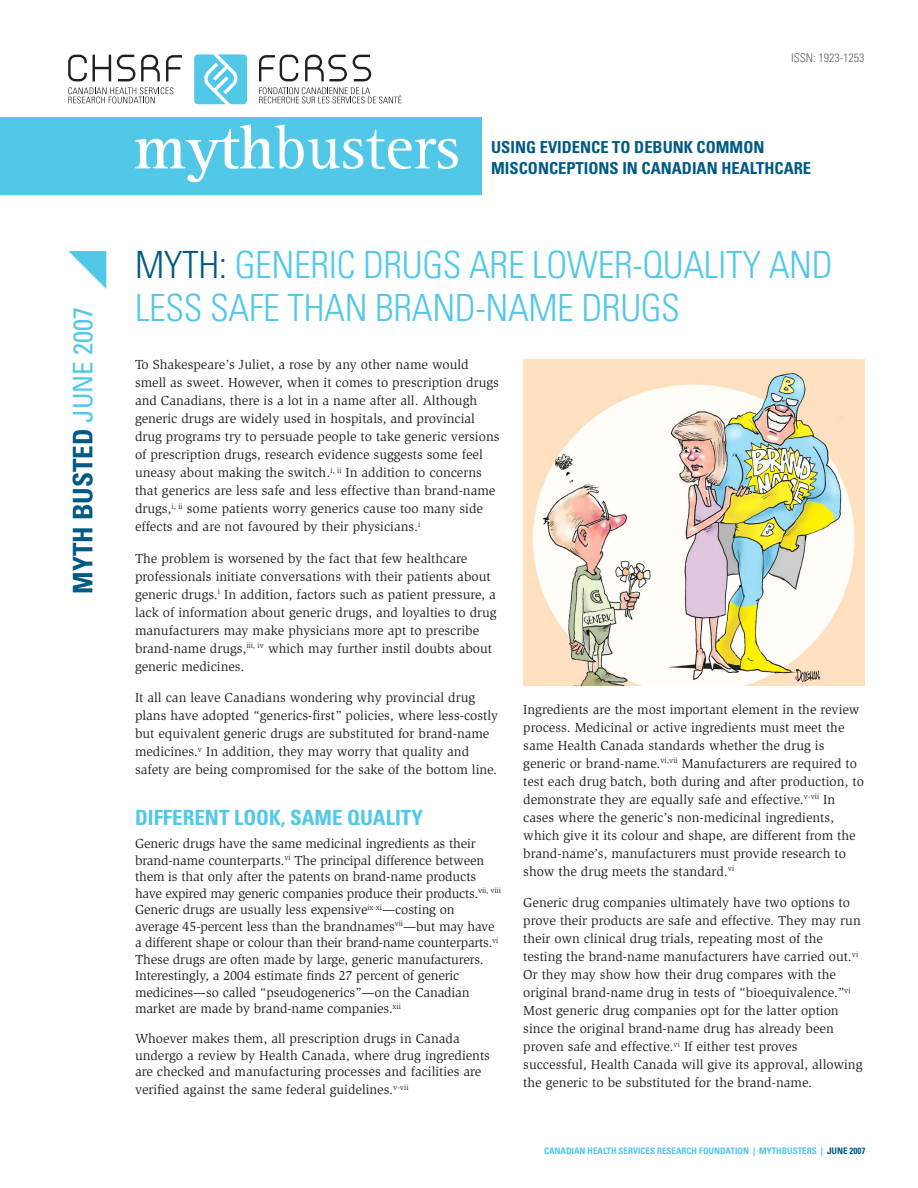
<style>
.page{position:relative;width:918px;height:1188px;background:#fff}
.page>*{position:absolute;margin:0;border:0;box-sizing:border-box;transform-origin:0 0}
.copy{font:63px "Rotis Serif Std";color:#fff}
.Myth{font:300 condensed 37.5px/43.5px "Univers LT Std";letter-spacing:-.01em;color:#51c8e8}
.Busted{font:700 condensed 27px "Univers LT Std";color:#005a84}
.Subhead{font:700 condensed 21px "Univers LT Std";color:#51c8e8}
.Tagline{font:700 condensed 16.5px "Univers LT Std";color:#005a84}
.Body{font:13.5px/18px "Slimbach Std";color:#231f20}
.footer_fine_print{font:300 condensed 12px "Univers LT Std";color:#636466}
.t1{font:700 condensed 9px "Univers LT Std";color:#51c8e8}
.s1{font-weight:400;color:#51c8e8}
.s2{font-weight:700}
.s3{color:#005a84}
</style>
<div class="page">
<svg style="left:68px;top:251px;width:38px;height:38px"></svg>
<svg style="left:194px;top:54px;width:53px;height:50px;background:#72d2ec"></svg>
<svg style="left:68px;top:55px;width:19px;height:26px"></svg>
<svg style="left:93px;top:55px;width:18px;height:26px"></svg>
<svg style="left:117px;top:55px;width:18px;height:26px"></svg>
<svg style="left:68px;top:87px;width:105px;height:16px"></svg>
<svg style="left:141px;top:55px;width:19px;height:26px"></svg>
<svg style="left:259px;top:87px;width:143px;height:16px"></svg>
<svg style="left:353px;top:55px;width:18px;height:26px"></svg>
<svg style="left:305px;top:55px;width:42px;height:26px"></svg>
<svg style="left:166px;top:55px;width:16px;height:26px"></svg>
<svg style="left:259px;top:55px;width:39px;height:26px"></svg>
<div style="left:0;top:118px;width:481px;height:77px;background:#51c8e8"></div>
<img style="left:524px;top:360px;width:341px;height:325px">
<p class="Busted" style="left:66px;top:594px;width:288px;rotate:-90deg">MYTH BUSTED <span class="s1">JUNE 2007</span></p>
<p class="copy" style="left:134px;top:112px;width:328px"><span class="s2">myth</span>busters</p>
<p class="footer_fine_print" style="left:791px;top:50px;width:75px">ISSN: 1923-1253</p>
<p class="Tagline" style="left:491px;top:137px;width:275px">USING EVIDENCE TO DEBUNK COMMON</p>
<p class="Tagline" style="left:491px;top:158px;width:321px">MISCONCEPTIONS IN CANADIAN HEALTHCARE</p>
<p class="Myth" style="left:135px;top:243px;width:699px"><span class="s3">MYTH:</span> GENERIC DRUGS ARE LOWER-QUALITY AND<br>LESS SAFE THAN BRAND-NAME DRUGS</p>
<p class="Body" style="left:135px;top:356px;width:366px">To Shakespeare’s Juliet, a rose by any other name would smell as sweet. However, when it comes to prescription drugs and Canadians, there is a lot in a name after all. Although generic drugs are widely used in hospitals, and provincial drug programs try to persuade people to take generic versions of prescription drugs, research evidence suggests some feel uneasy about making the switch.<sup>i,</sup> <sup>ii</sup> In addition to concerns that generics are less safe and less effective than brand-name drugs,<sup>i,</sup> <sup>ii</sup> some patients worry generics cause too many side effects and are not favoured by their physicians.<sup>i</sup></p>
<p class="Body" style="left:135px;top:549px;width:363px">The problem is worsened by the fact that few healthcare professionals initiate conversations with their patients about generic drugs.<sup>i</sup> In addition, factors such as patient pressure, a lack of information about generic drugs, and loyalties to drug manufacturers may make physicians more apt to prescribe brand-name drugs,<sup>iii,</sup> <sup>iv</sup> which may further instil doubts about generic medicines.</p>
<p class="Body" style="left:135px;top:689px;width:365px">It all can leave Canadians wondering why provincial drug plans have adopted “generics-first” policies, where less-costly but equivalent generic drugs are substituted for brand-name medicines.<sup>v</sup> In addition, they may worry that quality and safety are being compromised for the sake of the bottom line.</p>
<p class="Subhead" style="left:135px;top:805px;width:290px">DIFFERENT LOOK, SAME QUALITY</p>
<p class="Body" style="left:135px;top:836px;width:367px;line-height:16.5px">Generic drugs have the same medicinal ingredients as their brand-name counterparts.<sup>vi</sup> The principal difference between them is that only after the patents on brand-name products have expired may generic companies produce their products.<sup>vii,</sup> <sup>viii </sup>Generic drugs are usually less expensive<sup>ix-xi</sup>—costing on average 45-percent less than the brandnames<sup>vii</sup>—but may have a different shape or colour than their brand-name counterparts.<sup>vi </sup>These drugs are often made by large, generic manufacturers.<br>Interestingly, a 2004 estimate finds 27 percent of generic medicines—so called “pseudogenerics”—on the Canadian market are made by brand-name companies.<sup>xii</sup></p>
<p class="Body" style="left:135px;top:1031px;width:357px;line-height:16.5px">Whoever makes them, all prescription drugs in Canada undergo a review by Health Canada, where drug ingredients are checked and manufacturing processes and facilities are</p>
<p class="Body" style="left:135px;top:1081px;width:275px">verified against the same federal guidelines.<sup>v-vii</sup></p>
<p class="Body" style="left:523px;top:701px;width:342px">Ingredients are the most important element in the review process. Medicinal or active ingredients must meet the same Health Canada standards whether the drug is generic or brand-name.<sup>vi,vii</sup> Manufacturers are required to test each drug batch, both during and after production, to demonstrate they are equally safe and effective.<sup>v-vii</sup> In cases where the generic’s non-medicinal ingredients, which give it its colour and shape, are different from the brand-name’s, manufacturers must provide research to show the drug meets the standard.<sup>vi</sup></p>
<p class="Body" style="left:523px;top:894px;width:341px">Generic drug companies ultimately have two options to prove their products are safe and effective. They may run their own clinical drug trials, repeating most of the testing the brand-name manufacturers have carried out.<sup>vi </sup>Or they may show how their drug compares with the original brand-name drug in tests of “bioequivalence.”<sup>vi </sup>Most generic drug companies opt for the latter option since the original brand-name drug has already been proven safe and effective.<sup>vi</sup> If either test proves successful, Health Canada will give its approval, allowing the generic to be substituted for the brand-name.</p>
<p class="t1" style="left:544px;top:1145px;width:323px">CANADIAN HEALTH SERVICES RESEARCH FOUNDATION | MYTHBUSTERS | <span class="s3">JUNE 2007</span></p>
</div>
